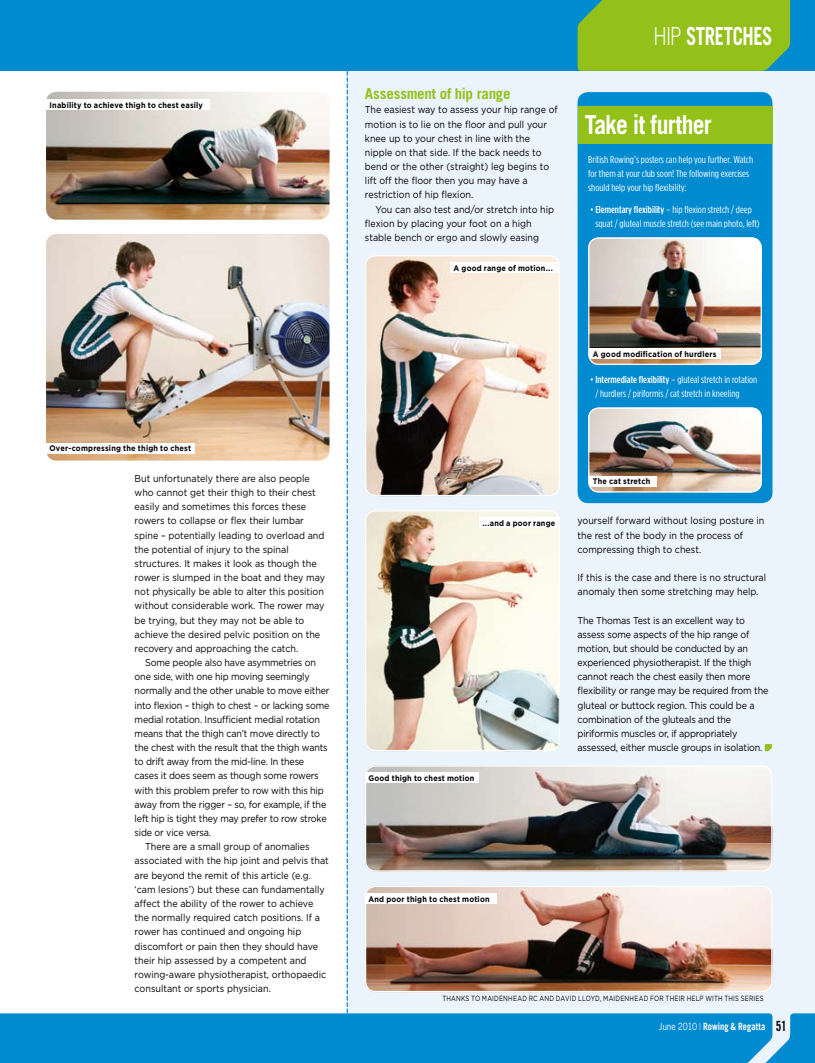
<style>
.page{position:relative;width:815px;height:1063px;background:#fff}
.page>*{position:absolute;margin:0;border:0;box-sizing:border-box;transform-origin:0 0}
.t1{font:700 26.25px "Trade Gothic";letter-spacing:-.035em;color:#fff;scale:.9 1}
.t2{font:700 25px "Trade Gothic";color:#fff;scale:.74 1}
.t3{font:700 15px "Trade Gothic";letter-spacing:-.01em;color:#93c11a}
.t4{font:10px/14.1px "Gotham";letter-spacing:-.01em;color:#000;scale:.9 1}
.t5{font:10px/14.1px "Gotham Condensed";color:#fff;scale:1.1 1}
.t6{font:700 10px "Trade Gothic";letter-spacing:.005em;color:#fff;scale:.85 1}
.t7{font:700 8.12px "Gotham";letter-spacing:.025em;color:#000;scale:.9 1}
.t8{font:7.5px "Gotham";letter-spacing:.04em;color:#000;scale:.8 1}
.s1{font-weight:300}
.s2{font-weight:500}
.s3{font-weight:400}
.s4{font-family:"Trade Gothic Bold Cond Twenty";font-weight:400;font-size:14px;color:#000}
</style>
<div class="page">
<div style="left:347px;top:0;width:468px;height:1063px;background:#ebf3fc"></div>
<div style="left:0;top:0;width:815px;height:71px;background:#008ad0"></div>
<div style="left:578px;top:0;width:212px;height:71px;background:#93c11a"></div>
<div style="left:0;top:1013px;width:815px;height:50px;background:#008ad0"></div>
<div style="left:578px;top:92px;width:194px;height:411px;background:#008ad0;border-radius:11px"></div>
<div style="left:578px;top:106px;width:194px;height:38px;background:#93c11a"></div>
<img style="left:590px;top:409px;width:172px;height:82px">
<div style="left:588px;top:407px;width:174px;height:86px;border:1px solid #fff;border-radius:10px"></div>
<div style="left:589px;top:476px;width:68px;height:11px;background:#fff"></div>
<img style="left:589px;top:239px;width:173px;height:126px">
<div style="left:588px;top:237px;width:174px;height:128px;border:1px solid #fff;border-radius:10px"></div>
<div style="left:589px;top:348px;width:131px;height:11px;background:#fff"></div>
<img style="left:46px;top:92px;width:284px;height:128px">
<img style="left:46px;top:234px;width:284px;height:227px">
<div style="left:46px;top:99px;width:163px;height:11px;background:#fff"></div>
<div style="left:46px;top:443px;width:149px;height:11px;background:#fff"></div>
<svg style="left:347px;top:71px;width:1px;height:942px"></svg>
<img style="left:367px;top:257px;width:191px;height:239px">
<div style="left:365px;top:255px;width:195px;height:241px;border:1px solid #fff;border-radius:10px"></div>
<img style="left:367px;top:512px;width:192px;height:237px">
<div style="left:365px;top:510px;width:195px;height:241px;border:1px solid #fff;border-radius:10px"></div>
<div style="left:450px;top:262px;width:110px;height:11px;background:#fff"></div>
<div style="left:479px;top:517px;width:81px;height:11px;background:#fff"></div>
<img style="left:367px;top:767px;width:405px;height:103px">
<div style="left:365px;top:765px;width:407px;height:107px;border:1px solid #fff;border-radius:10px"></div>
<img style="left:365px;top:886px;width:407px;height:106px">
<div style="left:365px;top:886px;width:407px;height:106px;border:1px solid #fff;border-radius:10px"></div>
<svg style="left:765px;top:744px;width:7px;height:7px"></svg>
<div style="left:365px;top:772px;width:113px;height:11px;background:#fff"></div>
<div style="left:365px;top:893px;width:131px;height:11px;background:#fff"></div>
<p class="t7" style="left:50px;top:100px;width:172px">Inability to achieve thigh to chest easily</p>
<p class="t7" style="left:50px;top:443px;width:159px">Over-compressing the thigh to chest</p>
<p class="t4" style="left:135px;top:471px;width:213px">But unfortunately there are also people who cannot get their thigh to their chest easily and sometimes this forces these rowers to collapse or flex their lumbar spine – potentially leading to overload and the potential of injury to the spinal structures. It makes it look as though the rower is slumped in the boat and they may not physically be able to alter this position without considerable work. The rower may be trying, but they may not be able to achieve the desired pelvic position on the recovery and approaching the catch.</p>
<p class="t4" style="left:145px;top:655px;width:191px">Some people also have asymmetries on</p>
<p class="t4" style="left:135px;top:669px;width:196px">one side, with one hip moving seemingly</p>
<p class="t4" style="left:135px;top:684px;width:218px">normally and the other unable to move either</p>
<p class="t4" style="left:135px;top:698px;width:218px">into flexion – thigh to chest – or lacking some</p>
<p class="t4" style="left:135px;top:712px;width:208px">medial rotation. Insufficient medial rotation</p>
<p class="t4" style="left:135px;top:726px;width:208px">means that the thigh can’t move directly to</p>
<p class="t4" style="left:135px;top:740px;width:216px">the chest with the result that the thigh wants</p>
<p class="t4" style="left:135px;top:754px;width:190px">to drift away from the mid-line. In these</p>
<p class="t4" style="left:135px;top:769px;width:206px">cases it does seem as though some rowers</p>
<p class="t4" style="left:135px;top:783px;width:212px">with this problem prefer to row with this hip</p>
<p class="t4" style="left:135px;top:797px;width:214px">away from the rigger – so, for example, if the</p>
<p class="t4" style="left:135px;top:811px;width:215px">left hip is tight they may prefer to row stroke</p>
<p class="t4" style="left:135px;top:825px;width:87px">side or vice versa.</p>
<p class="t4" style="left:145px;top:839px;width:184px">There are a small group of anomalies</p>
<p class="t4" style="left:135px;top:854px;width:217px">associated with the hip joint and pelvis that</p>
<p class="t4" style="left:135px;top:868px;width:197px">are beyond the remit of this article (e.g.</p>
<p class="t4" style="left:135px;top:882px;width:213px">‘cam lesions’) but these can fundamentally</p>
<p class="t4" style="left:135px;top:896px;width:200px">affect the ability of the rower to achieve</p>
<p class="t4" style="left:135px;top:910px;width:207px">the normally required catch positions. If a</p>
<p class="t4" style="left:135px;top:925px;width:187px">rower has continued and ongoing hip</p>
<p class="t4" style="left:135px;top:939px;width:205px">discomfort or pain then they should have</p>
<p class="t4" style="left:135px;top:953px;width:193px">their hip assessed by a competent and</p>
<p class="t4" style="left:135px;top:967px;width:214px">rowing-aware physiotherapist, orthopaedic</p>
<p class="t4" style="left:135px;top:981px;width:153px">consultant or sports physician.</p>
<h3 class="t3" style="left:365px;top:85px;width:147px">Assessment of hip range</h3>
<p class="t4" style="left:365px;top:103px;width:216px">The easiest way to assess your hip range of motion is to lie on the floor and pull your knee up to your chest in line with the nipple on that side. If the back needs to bend or the other (straight) leg begins to lift off the floor then you may have a restriction of hip flexion.</p>
<p class="t4" style="left:365px;top:202px;width:212px;text-indent:11px">You can also test and/or stretch into hip flexion by placing your foot on a high stable bench or ergo and slowly easing</p>
<p class="t7" style="left:454px;top:263px;width:112px">A good range of motion...</p>
<h2 class="t2" style="left:654px;top:21px;width:162px"><span class="s1">HIP</span> stretches</h2>
<h1 class="t1" style="left:585px;top:108px;width:143px">Take it further</h1>
<p class="t5" style="left:588px;top:152px;width:151px">British Rowing’s posters can help you further. Watch for them at your club soon! The following exercises should help your hip flexibility:</p>
<p class="t5" style="left:595px;top:202px;width:151px;text-indent:-5px">• <span class="s2">Elementary flexibility</span> – hip flexion stretch / deep squat / gluteal muscle stretch (see main photo, left)</p>
<p class="t7" style="left:593px;top:348px;width:139px">A good modification of hurdlers</p>
<p class="t5" style="left:595px;top:372px;width:149px;text-indent:-5px">• <span class="s2">Intermediate flexibility</span> – gluteal stretch in rotation / hurdlers / piriformis / cat stretch in kneeling</p>
<p class="t7" style="left:593px;top:476px;width:65px">The cat stretch</p>
<p class="t7" style="left:482px;top:518px;width:82px">...and a poor range</p>
<p class="t4" style="left:578px;top:514px;width:209px">yourself forward without losing posture in the rest of the body in the process of compressing thigh to chest.</p>
<p class="t4" style="left:578px;top:570px;width:211px">If this is the case and there is no structural anomaly then some stretching may help.</p>
<p class="t4" style="left:578px;top:613px;width:214px">The Thomas Test is an excellent way to assess some aspects of the hip range of motion, but should be conducted by an experienced physiotherapist. If the thigh cannot reach the chest easily then more flexibility or range may be required from the gluteal or buttock region. This could be a combination of the gluteals and the piriformis muscles or, if appropriately assessed, either muscle groups in isolation.</p>
<p class="t7" style="left:369px;top:773px;width:119px">Good thigh to chest motion</p>
<p class="t7" style="left:369px;top:893px;width:136px">And poor thigh to chest motion</p>
<p class="t8" style="left:442px;top:993px;width:402px">Thanks to Mai denhead RC and Davi d Lloyd, Mai denhead for their help with this seri es</p>
<p class="t6" style="left:659px;top:1021px;width:152px"><span class="s3">June 2010</span> <span class="s1">|</span> Rowing &amp; Regatta <span class="s4">51</span></p>
</div>
